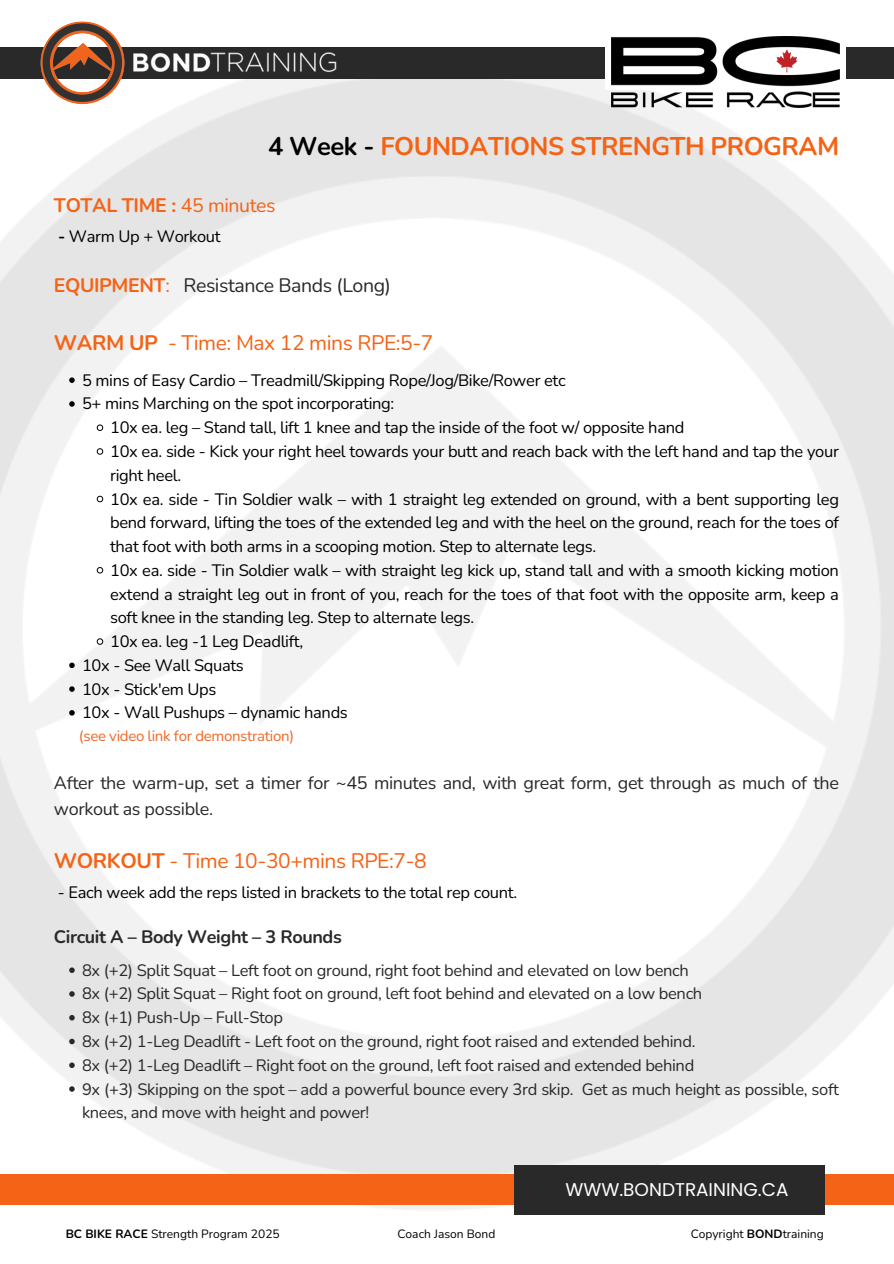
<style>
.page{position:relative;width:894px;height:1264px;background:#fff}
.page>*{position:absolute;margin:0;border:0;box-sizing:border-box;transform-origin:0 0}
.t1{font:700 25.5px "Nunito";letter-spacing:-.02em;color:#f46316}
.t2{font:21px "Nunito";letter-spacing:-.02em;color:#f46316}
.t3{font:19.5px "Nunito";letter-spacing:-.02em;color:#292929}
.t4{font:700 19.5px "Nunito";letter-spacing:-.02em;color:#f46316}
.t5{font:18.45px "Poppins";color:#fff}
.t6{font:18px/26px "Nunito";letter-spacing:-.02em;color:#292929}
.t7{font:700 18px "Nunito";letter-spacing:-.02em;color:#292929}
.t8{font:16.5px/23.7px "Nunito";letter-spacing:-.02em;color:#000;text-align:justify}
.t9{font:16.5px/23.7px "Nunito";letter-spacing:-.02em;color:#292929}
.t10{font:15px "Nunito";letter-spacing:-.02em;color:#ef6827}
.t11{font:12px "Nunito";color:#000}
.s1{color:#000}
.s2{font-weight:400}
.s3{font-weight:700}
.s4{font-weight:700;color:#f46316}
.s5{color:#f46316}
</style>
<div class="page">
<img style="left:0;top:36px;width:893px;height:1179px">
<div style="left:0;top:47px;width:893px;height:31px;background:#292929"></div>
<div style="left:0;top:1174px;width:893px;height:30px;background:#f46316"></div>
<div style="left:514px;top:1164px;width:310px;height:50px;background:#292929"></div>
<img style="left:129px;top:46px;width:211px;height:33px">
<img style="left:38px;top:21px;width:91px;height:87px">
<svg style="left:69px;top:377px;width:6px;height:6px"></svg>
<svg style="left:69px;top:401px;width:6px;height:6px"></svg>
<svg style="left:97px;top:425px;width:6px;height:6px"></svg>
<svg style="left:97px;top:448px;width:6px;height:6px"></svg>
<svg style="left:97px;top:496px;width:6px;height:6px"></svg>
<svg style="left:97px;top:567px;width:6px;height:6px"></svg>
<svg style="left:97px;top:638px;width:6px;height:6px"></svg>
<svg style="left:69px;top:662px;width:6px;height:6px"></svg>
<svg style="left:69px;top:686px;width:6px;height:6px"></svg>
<svg style="left:69px;top:710px;width:6px;height:5px"></svg>
<svg style="left:69px;top:967px;width:6px;height:5px"></svg>
<svg style="left:69px;top:991px;width:6px;height:5px"></svg>
<svg style="left:69px;top:1014px;width:6px;height:6px"></svg>
<svg style="left:69px;top:1038px;width:6px;height:6px"></svg>
<svg style="left:69px;top:1062px;width:6px;height:5px"></svg>
<svg style="left:69px;top:1086px;width:6px;height:5px"></svg>
<div style="left:604px;top:37px;width:241px;height:52px;background:#fff"></div>
<img style="left:611px;top:37px;width:228px;height:71px">
<p class="t1" style="left:268px;top:129px;width:572px"><span class="s1">4 Week -</span> FOUNDATIONS STRENGTH PROGRAM</p>
<p class="t4" style="left:54px;top:193px;width:223px">TOTAL TIME : <span class="s2">45 minutes</span></p>
<p class="t8" style="left:58px;top:224px;width:164px"><span class="s3">-</span> Warm Up + Workout</p>
<h1 class="t3" style="left:54px;top:272px;width:338px"><span class="s4">EQUIPMENT</span><span class="s5">:</span> Resistance Bands (Long)</h1>
<h2 class="t2" style="left:54px;top:328px;width:381px"><span class="s3">WARM UP</span> - Time: Max 12 mins RPE:5-7</h2>
<h6 class="t8" style="left:82px;top:368px;width:485px">5 mins of Easy Cardio – Treadmill/Skipping Rope/Jog/Bike/Rower etc</h6>
<h2 class="t8" style="left:82px;top:392px;width:314px">5+ mins Marching on the spot incorporating:</h2>
<h2 class="t8" style="left:110px;top:416px;width:575px">10x ea. leg – Stand tall, lift 1 knee and tap the inside of the foot w/ opposite hand</h2>
<p class="t8" style="left:110px;top:439px;width:730px">10x ea. side - Kick your right heel towards your butt and reach back with the left hand and tap the your right heel.</p>
<p class="t8" style="left:110px;top:487px;width:730px">10x ea. side - Tin Soldier walk – with 1 straight leg extended on ground, with a bent supporting leg bend forward, lifting the toes of the extended leg and with the heel on the ground, reach for the toes of that foot with both arms in a scooping motion. Step to alternate legs.</p>
<p class="t8" style="left:110px;top:558px;width:730px">10x ea. side - Tin Soldier walk – with straight leg kick up, stand tall and with a smooth kicking motion extend a straight leg out in front of you, reach for the toes of that foot with the opposite arm, keep a soft knee in the standing leg. Step to alternate legs.</p>
<p class="t8" style="left:110px;top:629px;width:194px">10x ea. leg -1 Leg Deadlift,</p>
<p class="t8" style="left:82px;top:653px;width:163px">10x - See Wall Squats</p>
<p class="t8" style="left:82px;top:677px;width:136px">10x - Stick'em Ups</p>
<p class="t8" style="left:82px;top:701px;width:267px">10x - Wall Pushups – dynamic hands</p>
<p class="t10" style="left:79px;top:725px;width:216px">(see video link for demonstration)</p>
<p class="t6" style="left:54px;top:770px;width:786px">After the warm-up, set a timer for ~45 minutes and, with great form, get through as much of the workout as possible.</p>
<p class="t2" style="left:54px;top:847px;width:374px"><span class="s3">WORKOUT</span> - Time 10-30+mins RPE:7-8</p>
<h6 class="t8" style="left:58px;top:880px;width:460px">- Each week add the reps listed in brackets to the total rep count.</h6>
<h5 class="t7" style="left:54px;top:924px;width:289px">Circuit A – Body Weight – 3 Rounds</h5>
<h2 class="t9" style="left:82px;top:958px;width:608px">8x (+2) Split Squat – Left foot on ground, right foot behind and elevated on low bench</h2>
<h6 class="t9" style="left:82px;top:982px;width:621px">8x (+2) Split Squat – Right foot on ground, left foot behind and elevated on a low bench</h6>
<h4 class="t9" style="left:82px;top:1005px;width:202px">8x (+1) Push-Up – Full-Stop</h4>
<p class="t9" style="left:82px;top:1029px;width:614px">8x (+2) 1-Leg Deadlift - Left foot on the ground, right foot raised and extended behind.</p>
<p class="t9" style="left:82px;top:1053px;width:613px">8x (+2) 1-Leg Deadlift – Right foot on the ground, left foot raised and extended behind</p>
<p class="t9" style="left:82px;top:1077px;width:758px">9x (+3) Skipping on the spot – add a powerful bounce every 3rd skip. Get as much height as possible, soft knees, and move with height and power!</p>
<p class="t5" style="left:565px;top:1176px;width:224px">WWW.BONDTRAINING.CA</p>
<p class="t11" style="left:66px;top:1226px;width:215px"><span class="s3">BC BIKE RACE</span> Strength Program 2025</p>
<p class="t11" style="left:397px;top:1226px;width:99px">Coach Jason Bond</p>
<p class="t11" style="left:690px;top:1226px;width:135px">Copyright <span class="s3">BOND</span>training</p>
</div>
